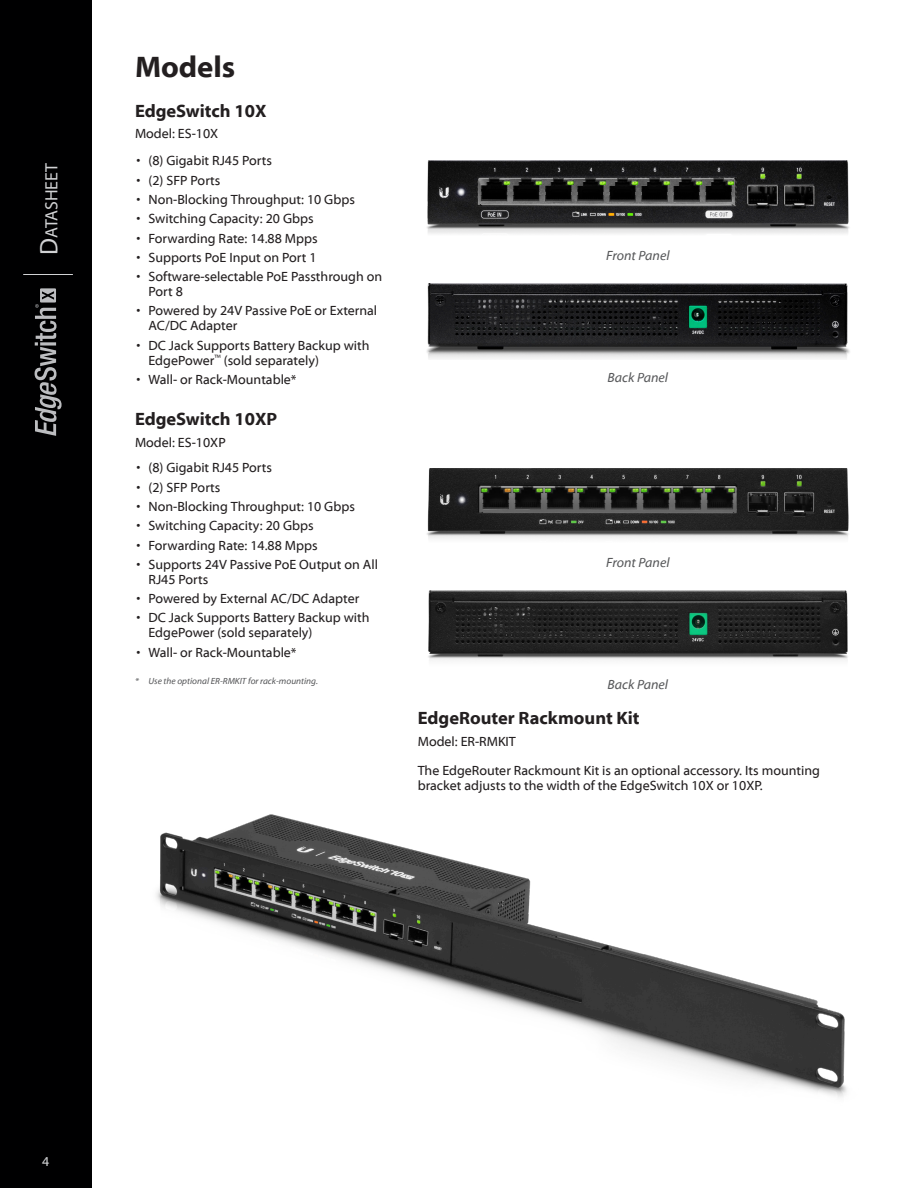
<style>
.page{position:relative;width:918px;height:1188px;background:#fff}
.page>*{position:absolute;margin:0;border:0;box-sizing:border-box;transform-origin:0 0}
.Heading_1{font:700 30px "Myriad Web Pro";color:#231f20}
.Heading_2{font:700 18px "Myriad Web Pro";color:#231f20}
.t1{font:17.85px "Myriad Pro";color:#d1d2d4}
.Body{font:13.5px/15px "Myriad Web Pro";color:#231f20}
.t2{font:italic 13.5px "Myriad Web Pro";color:#57585a}
.t3{font:13.5px "Myriad Web Pro";color:#d1d2d4}
.t4{font:italic 9px "Myriad Web Pro";color:#57585a}
.s1{font-size:25.5px}
</style>
<div class="page">
<div style="left:0;top:0;width:92px;height:1188px;background:#000001"></div>
<hr style="left:23px;top:274px;width:50px;height:1px;background:#d1d2d4">
<svg style="left:35px;top:288px;width:27px;height:148px"></svg>
<img style="left:427px;top:161px;width:422px;height:73px">
<img style="left:427px;top:283px;width:423px;height:76px">
<img style="left:427px;top:468px;width:422px;height:71px">
<img style="left:428px;top:590px;width:420px;height:70px">
<img style="left:156px;top:814px;width:691px;height:283px">
<h3 class="t1" style="left:41px;top:255px;width:94px;rotate:-90deg"><span class="s1">D</span>atasheet</h3>
<p class="Heading_1" style="left:135px;top:50px;width:102px">Models</p>
<p class="Heading_2" style="left:135px;top:101px;width:133px">EdgeSwitch 10X</p>
<p class="Body" style="left:135px;top:127px;width:85px">Model: ES-10X</p>
<p class="Body" style="left:136px;top:154px;width:137px">• (8) Gigabit RJ45 Ports</p>
<p class="Body" style="left:136px;top:173px;width:85px">• (2) SFP Ports</p>
<p class="Body" style="left:136px;top:192px;width:220px">• Non-Blocking Throughput: 10 Gbps</p>
<p class="Body" style="left:136px;top:212px;width:179px">• Switching Capacity: 20 Gbps</p>
<p class="Body" style="left:136px;top:231px;width:183px">• Forwarding Rate: 14.88 Mpps</p>
<p class="Body" style="left:136px;top:250px;width:182px">• Supports PoE Input on Port 1</p>
<p class="Body" style="left:148px;top:269px;width:235px;text-indent:-12px">• Software-selectable PoE Passthrough on<br>Port 8</p>
<p class="Body" style="left:148px;top:304px;width:230px;text-indent:-12px">• Powered by 24V Passive PoE or External<br>AC/DC Adapter</p>
<p class="Body" style="left:148px;top:338px;width:223px;text-indent:-12px">• DC Jack Supports Battery Backup with<br>EdgePower<sup>™</sup> (sold separately)</p>
<p class="Body" style="left:136px;top:372px;width:162px">• Wall- or Rack-Mountable*</p>
<p class="Heading_2" style="left:135px;top:409px;width:144px">EdgeSwitch 10XP</p>
<p class="Body" style="left:135px;top:435px;width:92px">Model: ES-10XP</p>
<p class="Body" style="left:136px;top:461px;width:137px">• (8) Gigabit RJ45 Ports</p>
<p class="Body" style="left:136px;top:480px;width:85px">• (2) SFP Ports</p>
<p class="Body" style="left:136px;top:499px;width:220px">• Non-Blocking Throughput: 10 Gbps</p>
<p class="Body" style="left:136px;top:519px;width:179px">• Switching Capacity: 20 Gbps</p>
<p class="Body" style="left:136px;top:538px;width:183px">• Forwarding Rate: 14.88 Mpps</p>
<p class="Body" style="left:148px;top:557px;width:231px;text-indent:-12px">• Supports 24V Passive PoE Output on All<br>RJ45 Ports</p>
<p class="Body" style="left:136px;top:591px;width:224px">• Powered by External AC/DC Adapter</p>
<p class="Body" style="left:148px;top:611px;width:223px;text-indent:-12px">• DC Jack Supports Battery Backup with<br>EdgePower (sold separately)</p>
<p class="Body" style="left:136px;top:645px;width:162px">• Wall- or Rack-Mountable*</p>
<p class="t4" style="left:135px;top:676px;width:184px">* Use the optional ER-RMKIT for rack-mounting.</p>
<p class="t2" style="left:606px;top:248px;width:65px">Front Panel</p>
<p class="t2" style="left:608px;top:370px;width:62px">Back Panel</p>
<p class="t2" style="left:606px;top:555px;width:65px">Front Panel</p>
<p class="t2" style="left:608px;top:677px;width:62px">Back Panel</p>
<p class="Heading_2" style="left:418px;top:709px;width:223px">EdgeRouter Rackmount Kit</p>
<p class="Body" style="left:418px;top:734px;width:100px">Model: ER-RMKIT</p>
<p class="Body" style="left:418px;top:763px;width:404px">The EdgeRouter Rackmount Kit is an optional accessory. Its mounting bracket adjusts to the width of the EdgeSwitch 10X or 10XP.</p>
<p class="t3" style="left:42px;top:1154px;width:9px">4</p>
</div>
